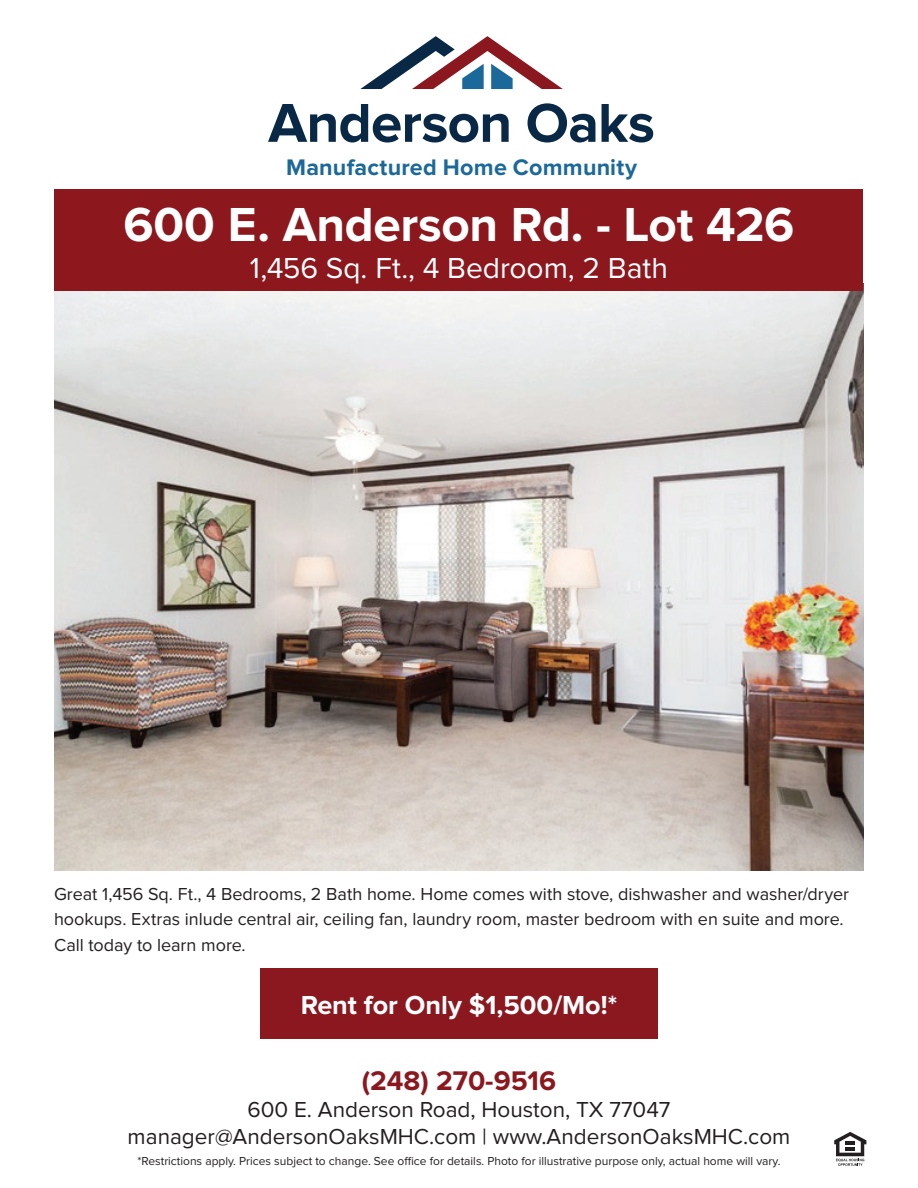
<style>
.page{position:relative;width:918px;height:1188px;background:#fff}
.page>*{position:absolute;margin:0;border:0;box-sizing:border-box;transform-origin:0 0}
.t1{font:700 56.7px "Proxima Nova";letter-spacing:-.015em;color:#082846}
.t2{font:700 49.5px "Proxima Nova";letter-spacing:-.01em;color:#fff}
.t3{font:30px "Proxima Nova";letter-spacing:-.005em;color:#fff}
.t4{font:700 27.9px "Proxima Nova";color:#8c181f}
.t5{font:700 27px "Proxima Nova";color:#fff}
.t6{font:700 23.4px "Proxima Nova";letter-spacing:.01em;color:#1b689a}
.t7{font:22.5px/27px "Proxima Nova";color:#231f20;text-align:center}
.t8{font:18px/25.5px "Proxima Nova";color:#231f20}
.t9{font:12px "Proxima Nova";color:#231f20}
</style>
<div class="page">
<img style="left:55px;top:284px;width:809px;height:586px">
<div style="left:55px;top:189px;width:808px;height:102px;background:#8c181e"></div>
<div style="left:260px;top:968px;width:398px;height:71px;background:#8c181f"></div>
<svg style="left:360px;top:36px;width:203px;height:53px"></svg>
<svg style="left:834px;top:1132px;width:32px;height:34px"></svg>
<h1 class="t1" style="left:268px;top:97px;width:388px">Anderson Oaks</h1>
<p class="t6" style="left:286px;top:156px;width:352px">Manufactured Home Community</p>
<h2 class="t2" style="left:124px;top:196px;width:672px">600 E. Anderson Rd. - Lot 426</h2>
<h3 class="t3" style="left:250px;top:254px;width:420px">1,456 Sq. Ft., 4 Bedroom, 2 Bath</h3>
<p class="t8" style="left:54px;top:882px;width:797px">Great 1,456 Sq. Ft., 4 Bedrooms, 2 Bath home. Home comes with stove, dishwasher and washer/dryer hookups. Extras inlude central air, ceiling fan, laundry room, master bedroom with en suite and more.<br>Call today to learn more.</p>
<h3 class="t5" style="left:301px;top:990px;width:318px">Rent for Only $1,500/Mo!*</h3>
<h3 class="t4" style="left:362px;top:1065px;width:196px">(248) 270-9516</h3>
<p class="t7" style="left:128px;top:1097px;width:664px">600 E. Anderson Road, Houston, TX 77047 manager@AndersonOaksMHC.com | www.AndersonOaksMHC.com</p>
<p class="t9" style="left:137px;top:1156px;width:645px">*Restrictions apply. Prices subject to change. See office for details. Photo for illustrative purpose only, actual home will vary.</p>
</div>
